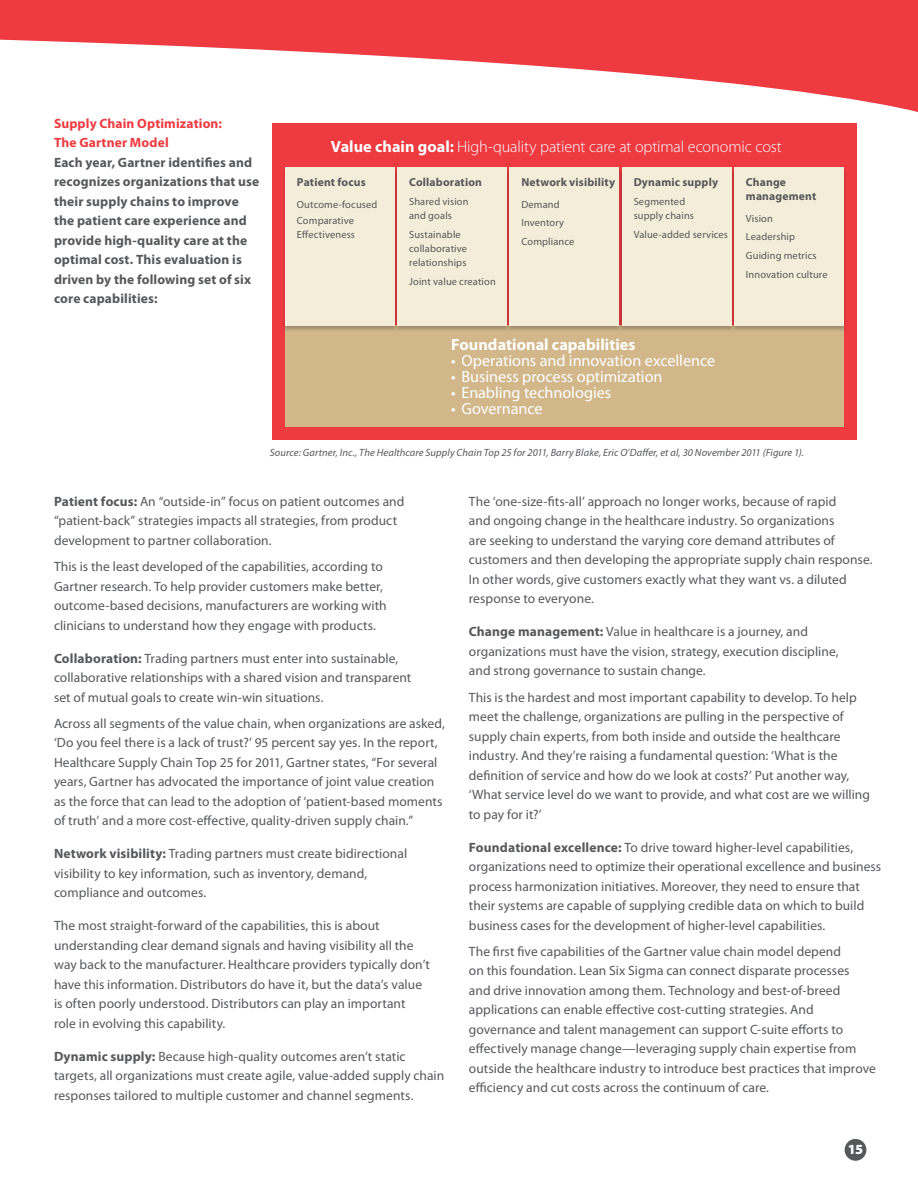
<style>
.page{position:relative;width:918px;height:1188px;background:#fff}
.page>*{position:absolute;margin:0;border:0;box-sizing:border-box;transform-origin:0 0}
.Section_Sub_title{font:16.2px "Myriad Pro";letter-spacing:-.005em;color:#fff}
.Section_Sub_title-2{font:300 16.2px "Myriad Pro";letter-spacing:-.01em;color:#fff}
.Section_Sub_title-3{font:700 16.2px "Myriad Pro";color:#fff}
.t1{font:900 14.1px "Myriad Pro";color:#fff}
.Body_Copy{font:13.5px/19.5px "Myriad Pro";letter-spacing:.005em;color:#57585a}
.Body_Copy-2{font:700 13.5px/19.5px "Myriad Pro";letter-spacing:.01em;color:#57585a}
.Body_Copy-3{font:700 13.5px/19.5px "Myriad Pro";letter-spacing:.01em;color:#ee3a41}
.Section_Sub_title-4{font:700 11.55px/14px "Myriad Pro";letter-spacing:.015em;color:#57585a}
.Body_Copy-4{font:italic 10.5px "Myriad Pro";letter-spacing:.01em;color:#57585a}
.Section_Sub_title-5{font:10.35px/14px "Myriad Pro";letter-spacing:.01em;color:#57585a}
.s1{font-weight:700}
</style>
<div class="page">
<svg style="left:0;top:0;width:918px;height:112px;fill:#ee3a41"></svg>
<div style="left:845px;top:1139px;width:21px;height:22px;background:#57585a;border-radius:50%"></div>
<div style="left:272px;top:123px;width:585px;height:317px;background:#ee3a41"></div>
<div style="left:285px;top:325px;width:558px;height:102px;background:#d2b78a"></div>
<div style="left:282px;top:167px;width:116px;height:165px;background:#231f20;opacity:.3"></div>
<div style="left:285px;top:167px;width:109px;height:158px;background:#f4edda"></div>
<div style="left:394px;top:167px;width:116px;height:165px;background:#231f20;opacity:.3"></div>
<div style="left:398px;top:167px;width:109px;height:158px;background:#f4edda"></div>
<div style="left:619px;top:167px;width:116px;height:165px;background:#231f20;opacity:.3"></div>
<div style="left:622px;top:167px;width:109px;height:158px;background:#f4edda"></div>
<div style="left:731px;top:167px;width:116px;height:165px;background:#231f20;opacity:.3"></div>
<div style="left:734px;top:167px;width:109px;height:158px;background:#f4edda"></div>
<div style="left:506px;top:167px;width:117px;height:165px;background:#231f20;opacity:.3"></div>
<div style="left:510px;top:167px;width:109px;height:158px;background:#f4edda"></div>
<p class="Body_Copy-3" style="left:54px;top:114px;width:170px">Supply Chain Optimization:<br>The Gartner Model</p>
<p class="Body_Copy-2" style="left:54px;top:153px;width:207px">Each year, Gartner identifies and recognizes organizations that use their supply chains to improve the patient care experience and provide high-quality care at the optimal cost. This evaluation is driven by the following set of six core capabilities:</p>
<p class="Section_Sub_title-2" style="left:331px;top:137px;width:453px"><span class="s1">Value chain goal:</span> High-quality patient care at optimal economic cost</p>
<p class="Section_Sub_title-4" style="left:297px;top:176px;width:70px">Patient focus</p>
<p class="Section_Sub_title-5" style="left:297px;top:197px;width:82px">Outcome-focused</p>
<p class="Section_Sub_title-5" style="left:297px;top:214px;width:60px">Comparative<br>Effectiveness</p>
<p class="Section_Sub_title-4" style="left:409px;top:176px;width:74px">Collaboration</p>
<p class="Section_Sub_title-5" style="left:409px;top:195px;width:61px">Shared vision and goals</p>
<p class="Section_Sub_title-5" style="left:409px;top:228px;width:59px">Sustainable collaborative relationships</p>
<p class="Section_Sub_title-5" style="left:409px;top:275px;width:88px">Joint value creation</p>
<p class="Section_Sub_title-4" style="left:521px;top:176px;width:95px">Network visibility</p>
<p class="Section_Sub_title-5" style="left:521px;top:197px;width:40px">Demand</p>
<p class="Section_Sub_title-5" style="left:521px;top:216px;width:44px">Inventory</p>
<p class="Section_Sub_title-5" style="left:521px;top:235px;width:54px">Compliance</p>
<p class="Section_Sub_title-4" style="left:634px;top:176px;width:86px">Dynamic supply</p>
<p class="Section_Sub_title-5" style="left:634px;top:195px;width:62px">Segmented supply chains</p>
<p class="Section_Sub_title-5" style="left:634px;top:228px;width:96px">Value-added services</p>
<p class="Section_Sub_title-4" style="left:746px;top:176px;width:72px">Change management</p>
<p class="Section_Sub_title-5" style="left:746px;top:211px;width:29px">Vision</p>
<p class="Section_Sub_title-5" style="left:746px;top:230px;width:51px">Leadership</p>
<p class="Section_Sub_title-5" style="left:746px;top:249px;width:72px">Guiding metrics</p>
<p class="Section_Sub_title-5" style="left:746px;top:267px;width:83px">Innovation culture</p>
<p class="Section_Sub_title-3" style="left:451px;top:335px;width:186px">Foundational capabilities</p>
<p class="Section_Sub_title" style="left:451px;top:352px;width:266px">• Operations and innovation excellence</p>
<p class="Section_Sub_title" style="left:451px;top:368px;width:213px">• Business process optimization</p>
<p class="Section_Sub_title" style="left:451px;top:384px;width:162px">• Enabling technologies</p>
<p class="Section_Sub_title" style="left:451px;top:400px;width:93px">• Governance</p>
<p class="Body_Copy-4" style="left:270px;top:447px;width:536px">Source: Gartner, Inc., The Healthcare Supply Chain Top 25 for 2011, Barry Blake, Eric O’Daffer, et al, 30 November 2011 (Figure 1).</p>
<p class="Body_Copy" style="left:54px;top:492px;width:352px"><span class="s1">Patient focus:</span> An “outside-in” focus on patient outcomes and “patient-back” strategies impacts all strategies, from product development to partner collaboration.</p>
<p class="Body_Copy" style="left:54px;top:557px;width:334px">This is the least developed of the capabilities, according to Gartner research. To help provider customers make better, outcome-based decisions, manufacturers are working with clinicians to understand how they engage with products.</p>
<p class="Body_Copy" style="left:54px;top:649px;width:359px"><span class="s1">Collaboration:</span> Trading partners must enter into sustainable, collaborative relationships with a shared vision and transparent set of mutual goals to create win-win situations.</p>
<p class="Body_Copy" style="left:54px;top:714px;width:392px">Across all segments of the value chain, when organizations are asked, ‘Do you feel there is a lack of trust?’ 95 percent say yes. In the report, Healthcare Supply Chain Top 25 for 2011, Gartner states, “For several years, Gartner has advocated the importance of joint value creation as the force that can lead to the adoption of ‘patient-based moments of truth’ and a more cost-effective, quality-driven supply chain.”</p>
<p class="Body_Copy" style="left:54px;top:844px;width:355px"><span class="s1">Network visibility:</span> Trading partners must create bidirectional visibility to key information, such as inventory, demand, compliance and outcomes.</p>
<p class="Body_Copy" style="left:54px;top:916px;width:378px">The most straight-forward of the capabilities, this is about understanding clear demand signals and having visibility all the way back to the manufacturer. Healthcare providers typically don’t have this information. Distributors do have it, but the data’s value is often poorly understood. Distributors can play an important role in evolving this capability.</p>
<p class="Body_Copy" style="left:54px;top:1047px;width:392px"><span class="s1">Dynamic supply:</span> Because high-quality outcomes aren’t static targets, all organizations must create agile, value-added supply chain responses tailored to multiple customer and channel segments.</p>
<p class="Body_Copy" style="left:469px;top:492px;width:405px">The ‘one-size-fits-all’ approach no longer works, because of rapid<br>and ongoing change in the healthcare industry. So organizations<br>are seeking to understand the varying core demand attributes of customers and then developing the appropriate supply chain response.<br>In other words, give customers exactly what they want vs. a diluted response to everyone.</p>
<p class="Body_Copy" style="left:469px;top:622px;width:371px"><span class="s1">Change management:</span> Value in healthcare is a journey, and organizations must have the vision, strategy, execution discipline, and strong governance to sustain change.</p>
<p class="Body_Copy" style="left:469px;top:688px;width:403px">This is the hardest and most important capability to develop. To help meet the challenge, organizations are pulling in the perspective of supply chain experts, from both inside and outside the healthcare industry. And they’re raising a fundamental question: ‘What is the definition of service and how do we look at costs?’ Put another way, ‘What service level do we want to provide, and what cost are we willing to pay for it?’</p>
<p class="Body_Copy" style="left:469px;top:838px;width:414px"><span class="s1">Foundational excellence:</span> To drive toward higher-level capabilities, organizations need to optimize their operational excellence and business process harmonization initiatives. Moreover, they need to ensure that their systems are capable of supplying credible data on which to build business cases for the development of higher-level capabilities.</p>
<p class="Body_Copy" style="left:469px;top:942px;width:408px">The first five capabilities of the Gartner value chain model depend<br>on this foundation. Lean Six Sigma can connect disparate processes<br>and drive innovation among them. Technology and best-of-breed applications can enable effective cost-cutting strategies. And governance and talent management can support C-suite efforts to effectively manage change—leveraging supply chain expertise from outside the healthcare industry to introduce best practices that improve efficiency and cut costs across the continuum of care.</p>
<p class="t1" style="left:848px;top:1142px;width:17px">15</p>
</div>
